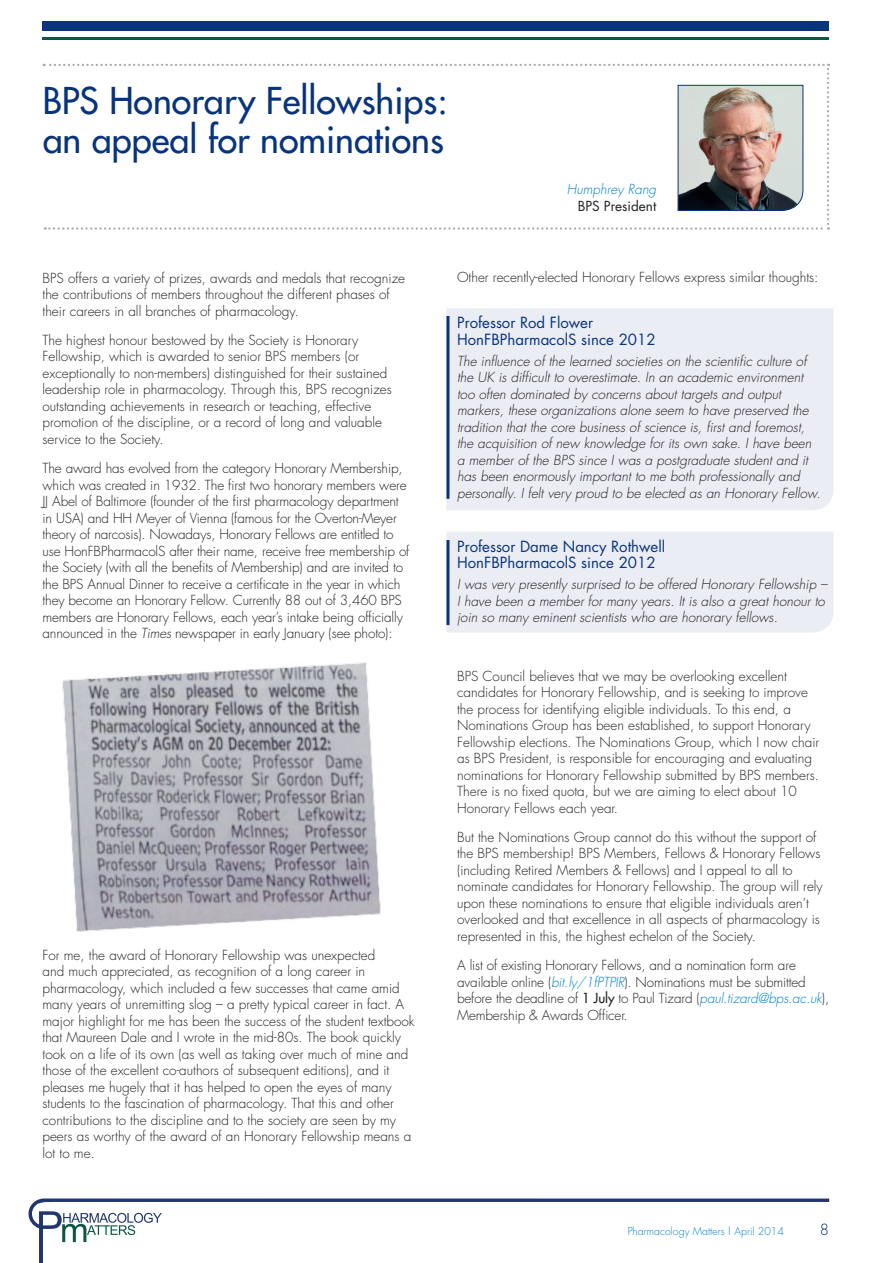
<style>
.page{position:relative;width:893px;height:1263px;background:#fff}
.page>*{position:absolute;margin:0;border:0;box-sizing:border-box;transform-origin:0 0}
.t1{font:36px/39px "Futura";color:#08347b}
.t2{font:15px/16.5px "Futura";color:#08347b}
.t3{font:300 15px "Futura";color:#08347b}
.t4{font:300 13.5px/16.5px "Futura";color:#231f20}
.t5{font:italic 300 13.5px/16.5px "Futura";color:#231f20}
.t6{font:italic 300 13.5px "Futura";color:#0082c8}
.t7{font:13.5px "Futura";color:#231f20}
.t8{font:300 10.5px "Futura";color:#0082c8}
.s1{font-style:italic}
.s2{font-style:italic;color:#0082c8}
.s3{font-weight:400}
</style>
<div class="page">
<svg style="left:28px;top:1198px;width:801px;height:65px"></svg>
<svg style="left:62px;top:1213px;width:100px;height:29px"></svg>
<div style="left:43px;top:21px;width:786px;height:9px;background:#08347b"></div>
<hr style="left:43px;top:37px;width:786px;height:3px;background:#0c5646">
<div style="left:446px;top:308px;width:387px;height:202px;background:#ebedf5"></div>
<div style="left:446px;top:532px;width:387px;height:100px;background:#ebedf5"></div>
<img style="left:62px;top:662px;width:318px;height:269px">
<svg style="left:44px;top:64px;width:785px;height:166px"></svg>
<hr style="left:446px;top:316px;width:3px;height:183px;background:#08347b">
<hr style="left:446px;top:540px;width:3px;height:85px;background:#08347b">
<h1 class="t1" style="left:43px;top:81px;width:407px">BPS Honorary Fellowships: an appeal for nominations</h1>
<p class="t6" style="left:567px;top:181px;width:91px">Humphrey Rang</p>
<p class="t7" style="left:578px;top:196px;width:80px">BPS President</p>
<p class="t4" style="left:43px;top:270px;width:364px">BPS offers a variety of prizes, awards and medals that recognize the contributions of members throughout the different phases of their careers in all branches of pharmacology.</p>
<p class="t4" style="left:43px;top:332px;width:351px">The highest honour bestowed by the Society is Honorary Fellowship, which is awarded to senior BPS members (or exceptionally to non-members) distinguished for their sustained leadership role in pharmacology. Through this, BPS recognizes outstanding achievements in research or teaching, effective promotion of the discipline, or a record of long and valuable service to the Society.</p>
<p class="t4" style="left:43px;top:460px;width:369px">The award has evolved from the category Honorary Membership, which was created in 1932. The first two honorary members were JJ Abel of Baltimore (founder of the first pharmacology department in USA) and HH Meyer of Vienna (famous for the Overton-Meyer theory of narcosis). Nowadays, Honorary Fellows are entitled to use HonFBPharmacolS after their name, receive free membership of the Society (with all the benefits of Membership) and are invited to the BPS Annual Dinner to receive a certificate in the year in which they become an Honorary Fellow. Currently 88 out of 3,460 BPS members are Honorary Fellows, each year’s intake being officially announced in the <span class="s1">Times</span> newspaper in early January (see photo):</p>
<p class="t4" style="left:43px;top:947px;width:374px">For me, the award of Honorary Fellowship was unexpected<br>and much appreciated, as recognition of a long career in pharmacology, which included a few successes that came amid many years of unremitting slog – a pretty typical career in fact. A major highlight for me has been the success of the student textbook that Maureen Dale and I wrote in the mid-80s. The book quickly took on a life of its own (as well as taking over much of mine and those of the excellent co-authors of subsequent editions), and it pleases me hugely that it has helped to open the eyes of many students to the fascination of pharmacology. That this and other contributions to the discipline and to the society are seen by my peers as worthy of the award of an Honorary Fellowship means a lot to me.</p>
<p class="t4" style="left:457px;top:269px;width:363px">Other recently-elected Honorary Fellows express similar thoughts:</p>
<p class="t2" style="left:457px;top:314px;width:200px">Professor Rod Flower<br>HonFBPharmacolS since 2012</p>
<p class="t5" style="left:457px;top:353px;width:365px">The influence of the learned societies on the scientific culture of the UK is difficult to overestimate. In an academic environment too often dominated by concerns about targets and output markers, these organizations alone seem to have preserved the tradition that the core business of science is, first and foremost, the acquisition of new knowledge for its own sake. I have been a member of the BPS since I was a postgraduate student and it has been enormously important to me both professionally and personally. I felt very proud to be elected as an Honorary Fellow.</p>
<p class="t2" style="left:457px;top:538px;width:210px">Professor Dame Nancy Rothwell<br>HonFBPharmacolS since 2012</p>
<p class="t5" style="left:457px;top:576px;width:372px">I was very presently surprised to be offered Honorary Fellowship –<br>I have been a member for many years. It is also a great honour to join so many eminent scientists who are honorary fellows.</p>
<p class="t4" style="left:457px;top:668px;width:364px">BPS Council believes that we may be overlooking excellent candidates for Honorary Fellowship, and is seeking to improve the process for identifying eligible individuals. To this end, a Nominations Group has been established, to support Honorary Fellowship elections. The Nominations Group, which I now chair as BPS President, is responsible for encouraging and evaluating nominations for Honorary Fellowship submitted by BPS members.<br>There is no fixed quota, but we are aiming to elect about 10<br>Honorary Fellows each year.</p>
<p class="t4" style="left:457px;top:829px;width:367px">But the Nominations Group cannot do this without the support of the BPS membership! BPS Members, Fellows &amp; Honorary Fellows (including Retired Members &amp; Fellows) and I appeal to all to nominate candidates for Honorary Fellowship. The group will rely upon these nominations to ensure that eligible individuals aren’t overlooked and that excellence in all aspects of pharmacology is represented in this, the highest echelon of the Society.</p>
<p class="t4" style="left:457px;top:957px;width:374px">A list of existing Honorary Fellows, and a nomination form are available online (<span class="s2">bit.ly/1fPTPIR</span>). Nominations must be submitted before the deadline of <span class="s3">1 July</span> to Paul Tizard (<span class="s2">paul.tizard@bps.ac.uk</span>), Membership &amp; Awards Officer.</p>
<p class="t8" style="left:628px;top:1224px;width:158px">Pharmacology Matters | April 2014</p>
<p class="t3" style="left:820px;top:1220px;width:11px">8</p>
</div>
